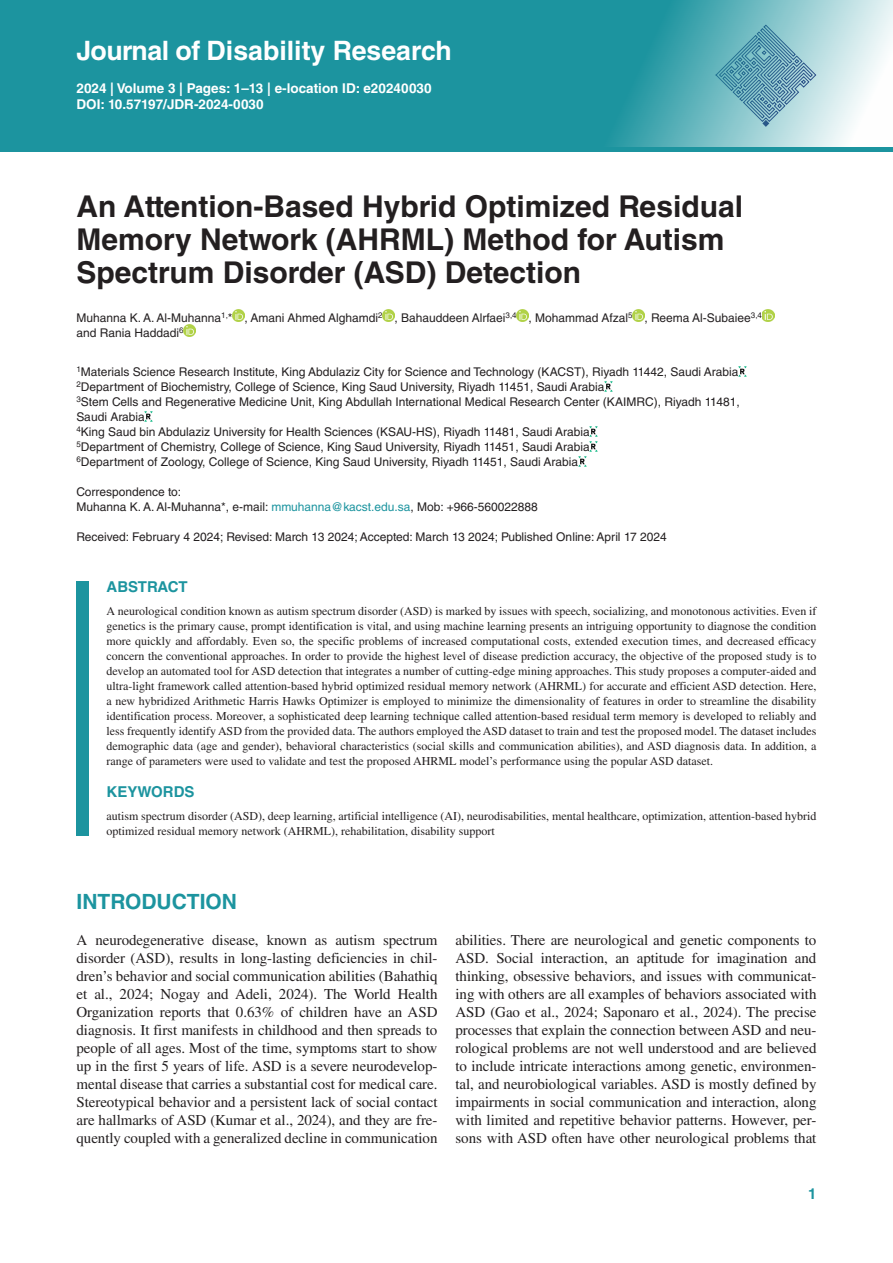
<style>
.page{position:relative;width:893px;height:1263px;background:#fff}
.page>*{position:absolute;margin:0;border:0;box-sizing:border-box;transform-origin:0 0}
.Article_Title{font:700 30px/33px "Helvetica LT Std";color:#231f20}
.t1{font:700 26.7px "Helvetica LT Std";color:#fff}
.Heading1_Intro{font:700 21px "Helvetica LT Std";color:#1c949f}
.Body{font:15px/18px "Times LT Std";letter-spacing:-.005em;color:#231f20;text-align:justify}
.keywordshead{font:700 15px "Helvetica LT Std";color:#1c949f}
.abstracthead{font:700 15px "Helvetica LT Std";color:#1c949f}
.t2{font:700 13.5px/16.5px "Helvetica LT Std";color:#fff}
.abstracttext{font:12px/15px "Times LT Std";color:#231f20;text-align:justify}
.aff1st{font:12px/15px "Helvetica LT Std";color:#231f20}
.keywordstext{font:12px/15px "Times LT Std";color:#231f20}
.Author_Name{font:12px/15px "Helvetica LT Std";color:#231f20}
.history{font:12px "Helvetica LT Std";color:#231f20}
.corresauthoraff{font:12px "Helvetica LT Std";color:#231f20}
.aff2{font:12px "Helvetica LT Std";color:#231f20}
.s1{color:#1c949f}
</style>
<div class="page">
<svg style="left:0;top:0;width:893px;height:147px;background:#3ba2ac"></svg>
<div style="left:0;top:147px;width:893px;height:5px;background:#1c949f"></div>
<svg style="left:233px;top:310px;width:12px;height:12px"></svg>
<svg style="left:383px;top:310px;width:11px;height:12px"></svg>
<svg style="left:517px;top:310px;width:12px;height:12px"></svg>
<svg style="left:632px;top:310px;width:12px;height:12px"></svg>
<svg style="left:762px;top:310px;width:12px;height:12px"></svg>
<svg style="left:184px;top:325px;width:11px;height:12px"></svg>
<svg style="left:738px;top:367px;width:8px;height:9px"></svg>
<svg style="left:604px;top:382px;width:8px;height:9px"></svg>
<svg style="left:145px;top:412px;width:8px;height:9px"></svg>
<svg style="left:590px;top:427px;width:8px;height:9px"></svg>
<svg style="left:590px;top:442px;width:8px;height:9px"></svg>
<svg style="left:578px;top:457px;width:8px;height:9px"></svg>
<div style="left:76px;top:582px;width:12px;height:254px;background:#1c949f"></div>
<h2 class="t1" style="left:76px;top:34px;width:377px">Journal of Disability Research</h2>
<p class="t2" style="left:76px;top:80px;width:357px">2024 | Volume 3 | Pages: 1–13 | e-location ID: e20240030<br>DOI: 10.57197/JDR-2024-0030</p>
<p class="Article_Title" style="left:76px;top:189px;width:668px">An Attention-Based Hybrid Optimized Residual<br>Memory Network (AHRML) Method for Autism<br>Spectrum Disorder (ASD) Detection</p>
<p class="Author_Name" style="left:76px;top:310px;width:687px">Muhanna K. A. Al-Muhanna<sup>1,</sup>* , Amani Ahmed Alghamdi<sup>2</sup> , Bahauddeen Alrfaei<sup>3,4</sup> , Mohammad Afzal<sup>5</sup> , Reema Al-Subaiee<sup>3,4 </sup>and Rania Haddadi<sup>6</sup></p>
<p class="aff1st" style="left:76px;top:365px;width:663px"><sup>1</sup>Materials Science Research Institute, King Abdulaziz City for Science and Technology (KACST), Riyadh 11442, Saudi Arabia</p>
<p class="aff1st" style="left:76px;top:380px;width:529px"><sup>2</sup>Department of Biochemistry, College of Science, King Saud University, Riyadh 11451, Saudi Arabia</p>
<p class="aff1st" style="left:76px;top:395px;width:665px"><sup>3</sup>Stem Cells and Regenerative Medicine Unit, King Abdullah International Medical Research Center (KAIMRC), Riyadh 11481,<br>Saudi Arabia</p>
<p class="aff1st" style="left:76px;top:425px;width:515px"><sup>4</sup>King Saud bin Abdulaziz University for Health Sciences (KSAU-HS), Riyadh 11481, Saudi Arabia</p>
<p class="aff1st" style="left:76px;top:440px;width:515px"><sup>5</sup>Department of Chemistry, College of Science, King Saud University, Riyadh 11451, Saudi Arabia</p>
<p class="aff2" style="left:76px;top:455px;width:503px"><sup>6</sup>Department of Zoology, College of Science, King Saud University, Riyadh 11451, Saudi Arabia</p>
<p class="corresauthoraff" style="left:76px;top:485px;width:106px">Correspondence to:</p>
<p class="corresauthoraff" style="left:76px;top:500px;width:463px">Muhanna K. A. Al-Muhanna*, e-mail: <span class="s1">mmuhanna@kacst.edu.sa</span>, Mob: +966-560022888</p>
<p class="history" style="left:76px;top:530px;width:592px">Received: February 4 2024; Revised: March 13 2024; Accepted: March 13 2024; Published Online: April 17 2024</p>
<p class="abstracthead" style="left:106px;top:578px;width:83px">ABSTRACT</p>
<p class="abstracttext" style="left:106px;top:603px;width:711px">A neurological condition known as autism spectrum disorder (ASD) is marked by issues with speech, socializing, and monotonous activities. Even if genetics is the primary cause, prompt identification is vital, and using machine learning presents an intriguing opportunity to diagnose the condition more quickly and affordably. Even so, the specific problems of increased computational costs, extended execution times, and decreased efficacy concern the conventional approaches. In order to provide the highest level of disease prediction accuracy, the objective of the proposed study is to develop an automated tool for ASD detection that integrates a number of cutting-edge mining approaches. This study proposes a computer-aided and ultra-light framework called attention-based hybrid optimized residual memory network (AHRML) for accurate and efficient ASD detection. Here, a new hybridized Arithmetic Harris Hawks Optimizer is employed to minimize the dimensionality of features in order to streamline the disability identification process. Moreover, a sophisticated deep learning technique called attention-based residual term memory is developed to reliably and less frequently identify ASD from the provided data. The authors employed the ASD dataset to train and test the proposed model. The dataset includes demographic data (age and gender), behavioral characteristics (social skills and communication abilities), and ASD diagnosis data. In addition, a range of parameters were used to validate and test the proposed AHRML model’s performance using the popular ASD dataset.</p>
<p class="keywordshead" style="left:106px;top:783px;width:90px">KEYWORDS</p>
<p class="keywordstext" style="left:106px;top:808px;width:711px">autism spectrum disorder (ASD), deep learning, artificial intelligence (AI), neurodisabilities, mental healthcare, optimization, attention-based hybrid optimized residual memory network (AHRML), rehabilitation, disability support</p>
<p class="Heading1_Intro" style="left:76px;top:889px;width:162px">INTRODUCTION</p>
<p class="Body" style="left:76px;top:931px;width:362px">A neurodegenerative disease, known as autism spectrum disorder (ASD), results in long-lasting deficiencies in chil&shy;dren’s behavior and social communication abilities (Bahathiq et al., 2024; Nogay and Adeli, 2024). The World Health Organization reports that 0.63% of children have an ASD diagnosis. It first manifests in childhood and then spreads to people of all ages. Most of the time, symptoms start to show up in the first 5 years of life. ASD is a severe neurodevelop&shy;mental disease that carries a substantial cost for medical care.<br>Stereotypical behavior and a persistent lack of social contact are hallmarks of ASD (Kumar et al., 2024), and they are fre&shy;quently coupled with a generalized decline in communication</p>
<p class="Body" style="left:455px;top:931px;width:363px">abilities. There are neurological and genetic components to ASD. Social interaction, an aptitude for imagination and thinking, obsessive behaviors, and issues with communicat&shy;ing with others are all examples of behaviors associated with ASD (Gao et al., 2024; Saponaro et al., 2024). The precise processes that explain the connection between ASD and neu&shy;rological problems are not well understood and are believed to include intricate interactions among genetic, environmen&shy;tal, and neurobiological variables. ASD is mostly defined by impairments in social communication and interaction, along with limited and repetitive behavior patterns. However, per&shy;sons with ASD often have other neurological problems that</p>
<p class="keywordshead" style="left:808px;top:1184px;width:10px">1</p>
</div>
